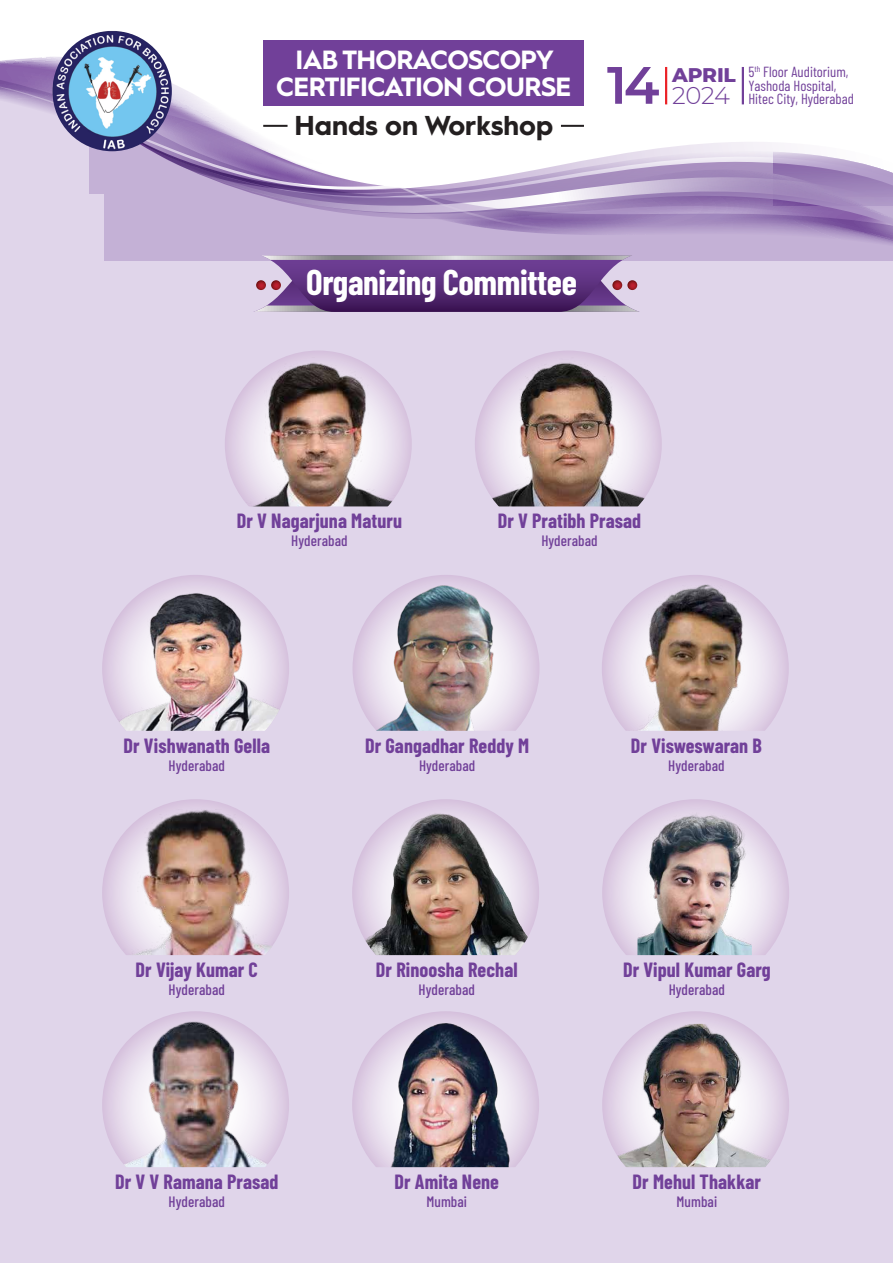
<style>
.page{position:relative;width:893px;height:1263px;background:#fff}
.page>*{position:absolute;margin:0;border:0;box-sizing:border-box;transform-origin:0 0}
.t1{font:600 52.5px "Montserrat";color:#714099}
.t2{font:700 34.95px "Barlow Condensed";letter-spacing:-.01em;color:#fff}
.t3{font:700 27.3px "Hurme Geometric Sans 1";color:#231f20}
.t4{font:700 26.4px/27.5px "Hurme Geometric Sans 1";letter-spacing:-.025em;color:#fff;text-align:center}
.t5{font:300 24.3px "Montserrat";color:#714099}
.t6{font:700 20.1px "Barlow Condensed";letter-spacing:.005em;color:#714099}
.t7{font:800 20.1px "Montserrat";letter-spacing:-.01em;color:#714099}
.t8{font:500 15px "Barlow Condensed";letter-spacing:.005em;color:#714099}
.t9{font:14.7px/13.5px "Barlow Condensed";color:#714099}
</style>
<div class="page">
<div style="left:0;top:80px;width:893px;height:1183px;background:#e0d5ea"></div>
<div style="left:640px;top:260px;width:253px;height:20px;background:#e0d5ea"></div>
<svg style="left:105px;top:220px;width:788px;height:40px;background:#bda8d0"></svg>
<svg style="left:572px;top:120px;width:321px;height:100px;background:#ab93c2"></svg>
<svg style="left:572px;top:86px;width:297px;height:104px"></svg>
<svg style="left:0;top:57px;width:572px;height:175px"></svg>
<hr style="left:561px;top:125px;width:23px;height:2px;background:#231f20">
<hr style="left:263px;top:125px;width:25px;height:2px;background:#231f20">
<div style="left:263px;top:40px;width:321px;height:65px;background:#714099"></div>
<img style="left:52px;top:31px;width:120px;height:120px">
<svg style="left:253px;top:255px;width:387px;height:57px;background:#734e8c"></svg>
<img style="left:475px;top:351px;width:187px;height:156px">
<div style="left:474px;top:506px;width:190px;height:47px;background:#e0d5ea;border-radius:5px"></div>
<img style="left:225px;top:357px;width:187px;height:150px">
<div style="left:224px;top:506px;width:190px;height:47px;background:#e0d5ea;border-radius:5px"></div>
<img style="left:602px;top:575px;width:187px;height:187px;border-radius:93px">
<div style="left:601px;top:731px;width:190px;height:46px;background:#e0d5ea;border-radius:5px"></div>
<img style="left:352px;top:577px;width:187px;height:157px">
<div style="left:352px;top:731px;width:190px;height:46px;background:#e0d5ea;border-radius:5px"></div>
<svg style="left:602px;top:799px;width:187px;height:187px;background:#e2d4e7"></svg>
<img style="left:637px;top:812px;width:115px;height:143px">
<div style="left:602px;top:955px;width:189px;height:46px;background:#e0d5ea;border-radius:5px"></div>
<img style="left:352px;top:799px;width:187px;height:187px;border-radius:93px">
<div style="left:352px;top:955px;width:189px;height:46px;background:#e0d5ea;border-radius:5px"></div>
<img style="left:102px;top:1011px;width:187px;height:187px;border-radius:93px">
<div style="left:102px;top:1167px;width:189px;height:46px;background:#e0d5ea;border-radius:5px"></div>
<svg style="left:352px;top:1011px;width:187px;height:187px;background:#dfd1e5"></svg>
<img style="left:384px;top:1011px;width:143px;height:156px">
<div style="left:352px;top:1167px;width:189px;height:46px;background:#e0d5ea;border-radius:5px"></div>
<div style="left:602px;top:1011px;width:187px;height:187px;background:#dac8e0;border-radius:93px"></div>
<img style="left:602px;top:1024px;width:187px;height:146px">
<div style="left:602px;top:1167px;width:189px;height:46px;background:#e0d5ea;border-radius:5px"></div>
<hr style="left:665px;top:67px;width:2px;height:37px;background:#eb2127">
<hr style="left:742px;top:67px;width:2px;height:37px;background:#714099">
<img style="left:102px;top:799px;width:187px;height:187px;border-radius:93px">
<div style="left:102px;top:955px;width:189px;height:46px;background:#e0d5ea;border-radius:5px"></div>
<div style="left:102px;top:575px;width:187px;height:187px;background:#dccae2;border-radius:93px"></div>
<img style="left:102px;top:591px;width:187px;height:143px">
<div style="left:102px;top:731px;width:189px;height:46px;background:#e0d5ea;border-radius:5px"></div>
<h3 class="t4" style="left:276px;top:44px;width:297px">IAB THORACOSCOPY<br>CERTIFICATION COURSE</h3>
<h3 class="t3" style="left:295px;top:106px;width:260px">Hands on Workshop</h3>
<h1 class="t1" style="left:607px;top:48px;width:54px">14</h1>
<p class="t7" style="left:672px;top:60px;width:65px">APRIL</p>
<p class="t5" style="left:672px;top:79px;width:59px">2024</p>
<p class="t9" style="left:748px;top:65px;width:107px">5<sup>th</sup> Floor Auditorium,<br>Yashoda Hospital,<br>Hitec City, Hyderabad</p>
<h2 class="t2" style="left:306px;top:258px;width:272px">Organizing Committee</h2>
<p class="t6" style="left:237px;top:507px;width:167px">Dr V Nagarjuna Maturu</p>
<p class="t8" style="left:291px;top:530px;width:58px">Hyderabad</p>
<p class="t6" style="left:498px;top:507px;width:145px">Dr V Pratibh Prasad</p>
<p class="t8" style="left:541px;top:530px;width:58px">Hyderabad</p>
<p class="t6" style="left:124px;top:731px;width:148px">Dr Vishwanath Gella</p>
<p class="t8" style="left:169px;top:754px;width:58px">Hyderabad</p>
<p class="t6" style="left:365px;top:731px;width:166px">Dr Gangadhar Reddy M</p>
<p class="t8" style="left:419px;top:754px;width:58px">Hyderabad</p>
<p class="t6" style="left:631px;top:731px;width:132px">Dr Visweswaran B</p>
<p class="t8" style="left:668px;top:754px;width:58px">Hyderabad</p>
<p class="t6" style="left:136px;top:955px;width:124px">Dr Vijay Kumar C</p>
<p class="t8" style="left:169px;top:979px;width:58px">Hyderabad</p>
<p class="t6" style="left:376px;top:955px;width:143px">Dr Rinoosha Rechal</p>
<p class="t8" style="left:419px;top:979px;width:58px">Hyderabad</p>
<p class="t6" style="left:623px;top:955px;width:149px">Dr Vipul Kumar Garg</p>
<p class="t8" style="left:669px;top:979px;width:58px">Hyderabad</p>
<p class="t6" style="left:115px;top:1167px;width:165px">Dr V V Ramana Prasad</p>
<p class="t8" style="left:169px;top:1191px;width:58px">Hyderabad</p>
<p class="t6" style="left:394px;top:1167px;width:106px">Dr Amita Nene</p>
<p class="t8" style="left:426px;top:1191px;width:42px">Mumbai</p>
<p class="t6" style="left:633px;top:1167px;width:130px">Dr Mehul Thakkar</p>
<p class="t8" style="left:676px;top:1191px;width:42px">Mumbai</p>
</div>
